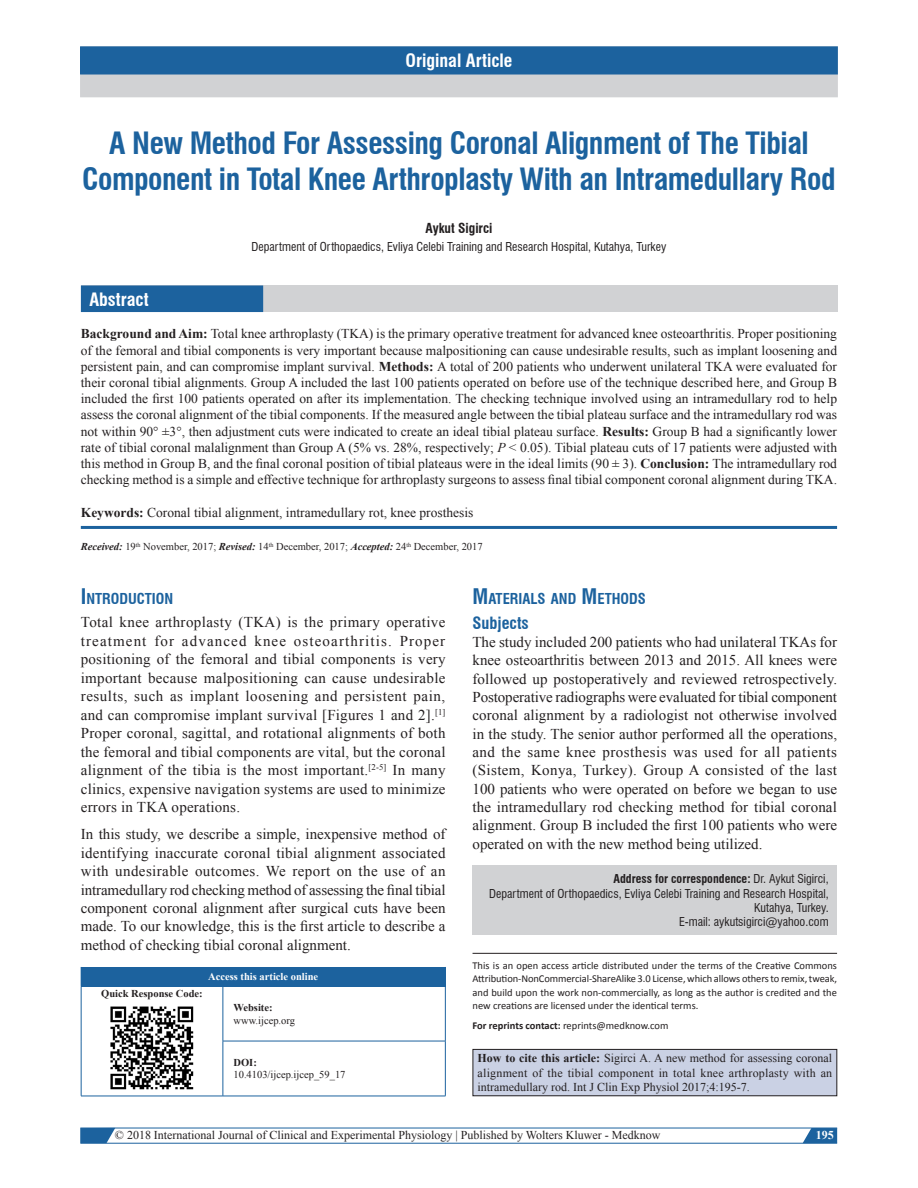
<style>
.page{position:relative;width:918px;height:1188px;background:#fff}
.page>*{position:absolute;margin:0;border:0;box-sizing:border-box;transform-origin:0 0}
.AT{font:700 condensed 30px/36px "Swiss 721 BT";letter-spacing:-.015em;color:#1c629e;text-align:center}
.AH{font:700 condensed 18px "Swiss 721 BT";color:#fff}
.ABSH{font:700 condensed 18px "Swiss 721 BT";color:#fff}
.t1{font:700 condensed 16.5px "Swiss 721 BT";color:#1c629e}
.TX{font:15px/18.5px "Times New Roman";color:#231f20;text-align:justify}
.t2{font:700 condensed 14.7px "Swiss 721 BT";color:#1c629e}
.ABS{font:13.5px/16.2px "Times New Roman";color:#231f20;text-align:justify}
.KWD{font:13.5px "Times New Roman";color:#231f20}
.AU{font:700 condensed 13.5px "Swiss 721 BT";color:#231f20}
.HTC{font:12px/14.4px "Times New Roman";color:#231f20;text-align:justify}
.ADD{font:condensed 12px/14.4px "Swiss 721 BT";color:#231f20;text-align:right}
.AFF{font:condensed 12px "Swiss 721 BT";color:#231f20}
.t3{font:700 12px "Times New Roman";color:#fff}
.OS{font:10.5px/13.5px "Calibri";color:#231f20;text-align:justify}
.HIS{font:10.5px "Times New Roman";color:#231f20}
.Website{font:10.5px/12.6px "Times New Roman";color:#231f20}
.ATAO{font:700 10.5px "Times New Roman";color:#fff}
.QRC{font:700 10.5px "Times New Roman";color:#231f20}
.s1{font-weight:700}
.s2{font-style:italic}
.s3{font-weight:700;font-style:italic}
.s4{font-size:21px}
</style>
<div class="page">
<svg style="left:80px;top:1128px;width:758px;height:16px"></svg>
<div style="left:81px;top:286px;width:756px;height:26px;background:#d1d2d4"></div>
<div style="left:81px;top:285px;width:182px;height:27px;background:#1c629e"></div>
<div style="left:80px;top:46px;width:758px;height:51px;background:#d1d2d4"></div>
<div style="left:81px;top:47px;width:756px;height:27px;background:#1c629e"></div>
<div style="left:80px;top:46px;width:758px;height:29px;border:2px solid #1c629e"></div>
<hr style="left:81px;top:526px;width:756px;height:3px;background:#1c629e">
<div style="left:473px;top:866px;width:364px;height:69px;background:#d1d2d4"></div>
<div style="left:81px;top:967px;width:364px;height:19px;background:#1c629e"></div>
<svg style="left:445px;top:967px;width:1px;height:19px"></svg>
<hr style="left:81px;top:986px;width:1px;height:55px;background:#1c629e">
<hr style="left:81px;top:1041px;width:1px;height:55px;background:#1c629e">
<hr style="left:81px;top:986px;width:142px;height:1px;background:#1c629e">
<hr style="left:223px;top:986px;width:1px;height:55px;background:#1c629e">
<hr style="left:223px;top:986px;width:223px;height:1px;background:#1c629e">
<hr style="left:445px;top:986px;width:1px;height:55px;background:#1c629e">
<hr style="left:81px;top:1096px;width:142px;height:1px;background:#1c629e">
<hr style="left:223px;top:1041px;width:1px;height:55px;background:#1c629e">
<hr style="left:223px;top:1041px;width:223px;height:1px;background:#1c629e">
<hr style="left:445px;top:1041px;width:1px;height:55px;background:#1c629e">
<hr style="left:223px;top:1096px;width:223px;height:1px;background:#1c629e">
<img style="left:110px;top:1006px;width:84px;height:84px">
<hr style="left:473px;top:953px;width:364px;height:1px;background:#231f20">
<div style="left:473px;top:1049px;width:364px;height:47px;background:#cad1e4"></div>
<div style="left:473px;top:1049px;width:364px;height:47px;border:1px solid #231f20"></div>
<p class="AH" style="left:405px;top:50px;width:109px">Original Article</p>
<p class="AT" style="left:82px;top:125px;width:755px">A New Method For Assessing Coronal Alignment of The Tibial<br>Component in Total Knee Arthroplasty With an Intramedullary Rod</p>
<p class="AU" style="left:425px;top:220px;width:69px">Aykut Sigirci</p>
<p class="AFF" style="left:252px;top:240px;width:416px">Department of Orthopaedics, Evliya Celebi Training and Research Hospital, Kutahya, Turkey</p>
<p class="ABSH" style="left:89px;top:288px;width:61px">Abstract</p>
<p class="ABS" style="left:81px;top:325px;width:758px"><span class="s1">Background and Aim:</span> Total knee arthroplasty (TKA) is the primary operative treatment for advanced knee osteoarthritis. Proper positioning of the femoral and tibial components is very important because malpositioning can cause undesirable results, such as implant loosening and persistent pain, and can compromise implant survival. <span class="s1">Methods:</span> A total of 200 patients who underwent unilateral TKA were evaluated for their coronal tibial alignments. Group A included the last 100 patients operated on before use of the technique described here, and Group B included the first 100 patients operated on after its implementation. The checking technique involved using an intramedullary rod to help assess the coronal alignment of the tibial components. If the measured angle between the tibial plateau surface and the intramedullary rod was not within 90° ±3°, then adjustment cuts were indicated to create an ideal tibial plateau surface. <span class="s1">Results:</span> Group B had a significantly lower rate of tibial coronal malalignment than Group A (5% vs. 28%, respectively; <span class="s2">P</span> &lt; 0.05). Tibial plateau cuts of 17 patients were adjusted with this method in Group B, and the final coronal position of tibial plateaus were in the ideal limits (90 ± 3). <span class="s1">Conclusion:</span> The intramedullary rod checking method is a simple and effective technique for arthroplasty surgeons to assess final tibial component coronal alignment during TKA.</p>
<p class="KWD" style="left:81px;top:503px;width:394px"><span class="s1">Keywords:</span> Coronal tibial alignment, intramedullary rot, knee prosthesis</p>
<p class="HIS" style="left:81px;top:539px;width:403px"><span class="s3">Received:</span> 19<sup>th</sup> November, 2017; <span class="s3">Revised:</span> 14<sup>th</sup> December, 2017; <span class="s3">Accepted:</span> 24<sup>th</sup> December, 2017</p>
<h1 class="t2" style="left:81px;top:590px;width:94px"><span class="s4">I</span> NTRODUCTION</h1>
<p class="TX" style="left:81px;top:612px;width:366px">Total knee arthroplasty (TKA) is the primary operative treatment for advanced knee osteoarthritis. Proper positioning of the femoral and tibial components is very important because malpositioning can cause undesirable results, such as implant loosening and persistent pain, and can compromise implant survival [Figures 1 and 2].<sup>[1] </sup>Proper coronal, sagittal, and rotational alignments of both the femoral and tibial components are vital, but the coronal alignment of the tibia is the most important.<sup>[2‑5]</sup> In many clinics, expensive navigation systems are used to minimize errors in TKA operations.</p>
<p class="TX" style="left:81px;top:824px;width:366px">In this study, we describe a simple, inexpensive method of identifying inaccurate coronal tibial alignment associated with undesirable outcomes. We report on the use of an intramedullary rod checking method of assessing the final tibial component coronal alignment after surgical cuts have been made. To our knowledge, this is the first article to describe a method of checking tibial coronal alignment.</p>
<p class="ATAO" style="left:208px;top:969px;width:111px">Access this article online</p>
<p class="QRC" style="left:101px;top:986px;width:103px">Quick Response Code:</p>
<p class="Website" style="left:234px;top:1001px;width:63px"><span class="s1">Website: </span>www.ijcep.org</p>
<p class="Website" style="left:234px;top:1056px;width:113px"><span class="s1">DOI:<br></span>10.4103/ijcep.ijcep_59_17</p>
<h1 class="t2" style="left:472px;top:590px;width:174px"><span class="s4">M</span>ATERIALS AND <span class="s4">M</span> ETHODS</h1>
<h2 class="t1" style="left:472px;top:613px;width:58px">Subjects</h2>
<p class="TX" style="left:472px;top:632px;width:366px">The study included 200 patients who had unilateral TKAs for knee osteoarthritis between 2013 and 2015. All knees were followed up postoperatively and reviewed retrospectively.<br>Postoperative radiographs were evaluated for tibial component coronal alignment by a radiologist not otherwise involved in the study. The senior author performed all the operations, and the same knee prosthesis was used for all patients (Sistem, Konya, Turkey). Group A consisted of the last 100 patients who were operated on before we began to use the intramedullary rod checking method for tibial coronal alignment. Group B included the first 100 patients who were operated on with the new method being utilized.</p>
<p class="ADD" style="left:489px;top:872px;width:341px"><span class="s1">Address for correspondence:</span> Dr. Aykut Sigirci,<br>Department of Orthopaedics, Evliya Celebi Training and Research Hospital, Kutahya, Turkey.<br>E‑mail: aykutsigirci@yahoo.com</p>
<p class="OS" style="left:473px;top:958px;width:366px">This is an open access article distributed under the terms of the Creative Commons Attribution‑NonCommercial‑ShareAlike 3.0 License, which allows others to remix, tweak, and build upon the work non‑commercially, as long as the author is credited and the new creations are licensed under the identical terms.</p>
<p class="OS" style="left:473px;top:1019px;width:198px"><span class="s1">For reprints contact:</span> reprints@medknow.com</p>
<p class="HTC" style="left:478px;top:1051px;width:356px"><span class="s1">How to cite this article:</span> Sigirci A. A new method for assessing coronal alignment of the tibial component in total knee arthroplasty with an intramedullary rod. Int J Clin Exp Physiol 2017;4:195-7.</p>
<p class="HTC" style="left:115px;top:1128px;width:547px">© 2018 International Journal of Clinical and Experimental Physiology | Published by Wolters Kluwer - Medknow</p>
<p class="t3" style="left:816px;top:1127px;width:19px">195</p>
</div>
